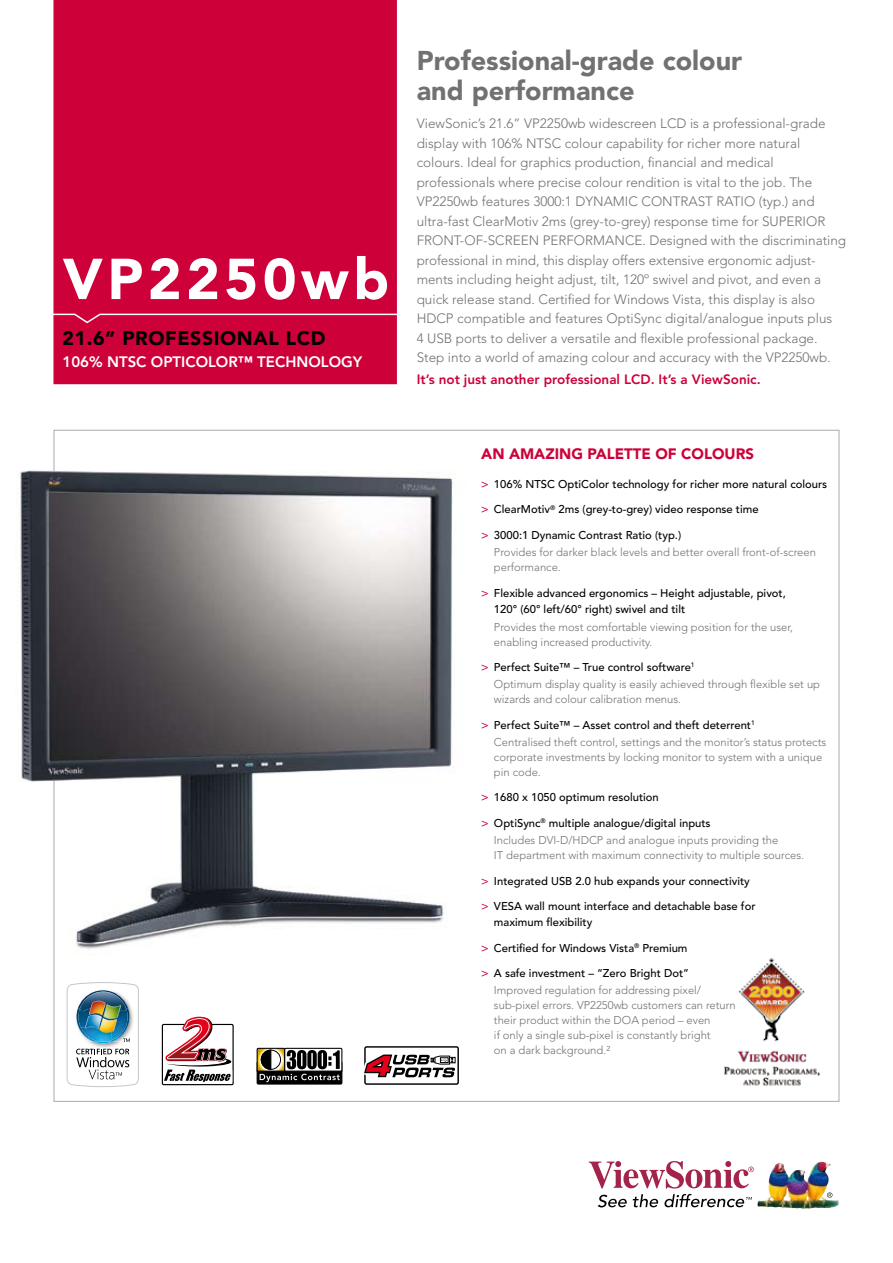
<style>
.page{position:relative;width:893px;height:1263px;background:#fff}
.page>*{position:absolute;margin:0;border:0;box-sizing:border-box;transform-origin:0 0}
.t1{font:900 57px "Avenir LT Std";letter-spacing:.08em;color:#fff}
.t2{font:900 27px/30px "Avenir LT Std";color:#707173}
.t3{font:900 19.5px "Avenir LT Std";letter-spacing:.03em;color:#000}
.t4{font:800 15px "Avenir LT Std";color:#fff}
.t5{font:900 15px "Avenir LT Std";color:#cd003a}
.t6{font:300 13.5px/19.5px "Avenir LT Std";color:#707173}
.t7{font:800 13.5px "Avenir LT Std";color:#cd003a}
.t8{font:300 11.25px/17.5px "Avenir LT Std";color:#707173}
.t9{font:500 11.25px/16.5px "Avenir LT Std";color:#000}
.s1{color:#cd003a}
.s2{font-weight:500;color:#cd003a}
.s3{font-weight:500;color:#000}
</style>
<div class="page">
<img style="left:724px;top:957px;width:96px;height:129px">
<div style="left:53px;top:0;width:344px;height:384px;background:#cd003a"></div>
<img style="left:21px;top:470px;width:430px;height:474px">
<img style="left:757px;top:1162px;width:64px;height:47px">
<svg style="left:589px;top:1161px;width:165px;height:27px"></svg>
<svg style="left:598px;top:1195px;width:29px;height:12px"></svg>
<svg style="left:633px;top:1194px;width:25px;height:13px"></svg>
<svg style="left:664px;top:1194px;width:88px;height:13px"></svg>
<svg style="left:827px;top:1192px;width:5px;height:6px"></svg>
<svg style="left:53px;top:313px;width:344px;height:11px"></svg>
<div style="left:160px;top:1022px;width:75px;height:65px;border:4px solid #fff"></div>
<div style="left:162px;top:1024px;width:72px;height:61px;border:1px solid #000"></div>
<hr style="left:164px;top:1082px;width:68px;height:1px;background:#fff">
<svg style="left:163px;top:1016px;width:72px;height:66px"></svg>
<div style="left:255px;top:1046px;width:89px;height:40px;border:5px solid #fff"></div>
<div style="left:257px;top:1061px;width:85px;height:23px;border:1px solid #000"></div>
<svg style="left:256px;top:1047px;width:87px;height:35px"></svg>
<div style="left:362px;top:1044px;width:99px;height:42px;border:5px solid #fff;border-radius:2px"></div>
<div style="left:365px;top:1047px;width:93px;height:37px;background:#fff;border-radius:2px"></div>
<div style="left:364px;top:1046px;width:95px;height:39px;border:1px solid #000;border-radius:2px"></div>
<svg style="left:362px;top:1048px;width:93px;height:34px"></svg>
<img style="left:67px;top:982px;width:72px;height:105px">
<h1 class="t1" style="left:63px;top:245px;width:328px">VP2250wb</h1>
<h3 class="t3" style="left:63px;top:326px;width:265px">21.6” PROFESSIONAL LCD</h3>
<h3 class="t4" style="left:63px;top:353px;width:301px">106% NTSC Optico lo r™ techno logy</h3>
<h2 class="t2" style="left:417px;top:45px;width:327px">Professional-grade colour and performance</h2>
<p class="t6" style="left:417px;top:114px;width:431px">ViewSonic’s 21.6” VP2250wb widescreen LCD is a professional-grade display with 106% NTSC colour capability for richer more natural colours. Ideal for graphics production, financial and medical professionals where precise colour rendition is vital to the job. The VP2250wb features 3000:1 DYNAMIC CONTRAST RATIO (typ.) and ultra-fast ClearMotiv 2ms (grey-to-grey) response time for SUPERIOR FRONT-OF-SCREEN PERFORMANCE. Designed with the discriminating professional in mind, this display offers extensive ergonomic adjust&shy;ments including height adjust, tilt, 120º swivel and pivot, and even a quick release stand. Certified for Windows Vista, this display is also HDCP compatible and features OptiSync digital/analogue inputs plus<br>4 USB ports to deliver a versatile and flexible professional package.<br>Step into a world of amazing colour and accuracy with the VP2250wb.</p>
<p class="t7" style="left:417px;top:371px;width:346px">It’s not just another professional LCD. It’s a ViewSonic.</p>
<h3 class="t5" style="left:481px;top:444px;width:274px">AN AMAZING PALETTE OF COLOURs</h3>
<p class="t9" style="left:481px;top:476px;width:348px"><span class="s1">&gt;</span> 106% NTSC OptiColor technology for richer more natural colours</p>
<p class="t9" style="left:481px;top:502px;width:279px"><span class="s1">&gt;</span> ClearMotiv<sup>®</sup> 2ms (grey-to-grey) video response time</p>
<p class="t8" style="left:494px;top:526px;width:323px;text-indent:-13px"><span class="s2">&gt;</span> <span class="s3">3000:1 Dynamic Contrast Ratio (typ.)<br></span>Provides for darker black levels and better overall front-of-screen</p>
<p class="t8" style="left:494px;top:559px;width:68px">performance.</p>
<p class="t9" style="left:494px;top:585px;width:293px;text-indent:-13px"><span class="s1">&gt;</span> Flexible advanced ergonomics – Height adjustable, pivot,<br>120° (60° left/60° right) swivel and tilt</p>
<p class="t8" style="left:494px;top:619px;width:301px;line-height:15px">Provides the most comfortable viewing position for the user, enabling increased productivity.</p>
<p class="t8" style="left:494px;top:658px;width:328px;text-indent:-13px"><span class="s2">&gt;</span> <span class="s3">Perfect Suite™ – True control software</span><sup>1<br></sup>Optimum display quality is easily achieved through flexible set up</p>
<p class="t8" style="left:494px;top:691px;width:189px">wizards and colour calibration menus.</p>
<p class="t8" style="left:494px;top:716px;width:334px;text-indent:-13px"><span class="s2">&gt;</span> <span class="s3">Perfect Suite™ – Asset control and theft deterrent</span><sup>1<br></sup>Centralised theft control, settings and the monitor’s status protects</p>
<p class="t8" style="left:494px;top:750px;width:330px;line-height:15px">corporate investments by locking monitor to system with a unique pin code.</p>
<p class="t9" style="left:481px;top:790px;width:179px"><span class="s1">&gt;</span> 1680 x 1050 optimum resolution</p>
<p class="t8" style="left:494px;top:814px;width:286px;text-indent:-13px"><span class="s2">&gt;</span> <span class="s3">OptiSync</span><sup>®</sup> <span class="s3">multiple analogue/digital inputs<br></span>Includes DVI-D/HDCP and analogue inputs providing the</p>
<p class="t8" style="left:494px;top:847px;width:312px">IT department with maximum connectivity to multiple sources.</p>
<p class="t9" style="left:481px;top:873px;width:270px"><span class="s1">&gt;</span> Integrated USB 2.0 hub expands your connectivity</p>
<p class="t9" style="left:494px;top:898px;width:263px;text-indent:-13px"><span class="s1">&gt;</span> VESA wall mount interface and detachable base for maximum flexibility</p>
<p class="t9" style="left:481px;top:940px;width:208px"><span class="s1">&gt;</span> Certified for Windows Vista<sup>®</sup> Premium</p>
<p class="t8" style="left:494px;top:964px;width:209px;text-indent:-13px"><span class="s2">&gt;</span> <span class="s3">A safe investment – “Zero Bright Dot”<br></span>Improved regulation for addressing pixel/</p>
<p class="t8" style="left:494px;top:998px;width:243px;line-height:15px">sub-pixel errors. VP2250wb customers can return their product within the DOA period – even<br>if only a single sub-pixel is constantly bright<br>on a dark background.²</p>
</div>
